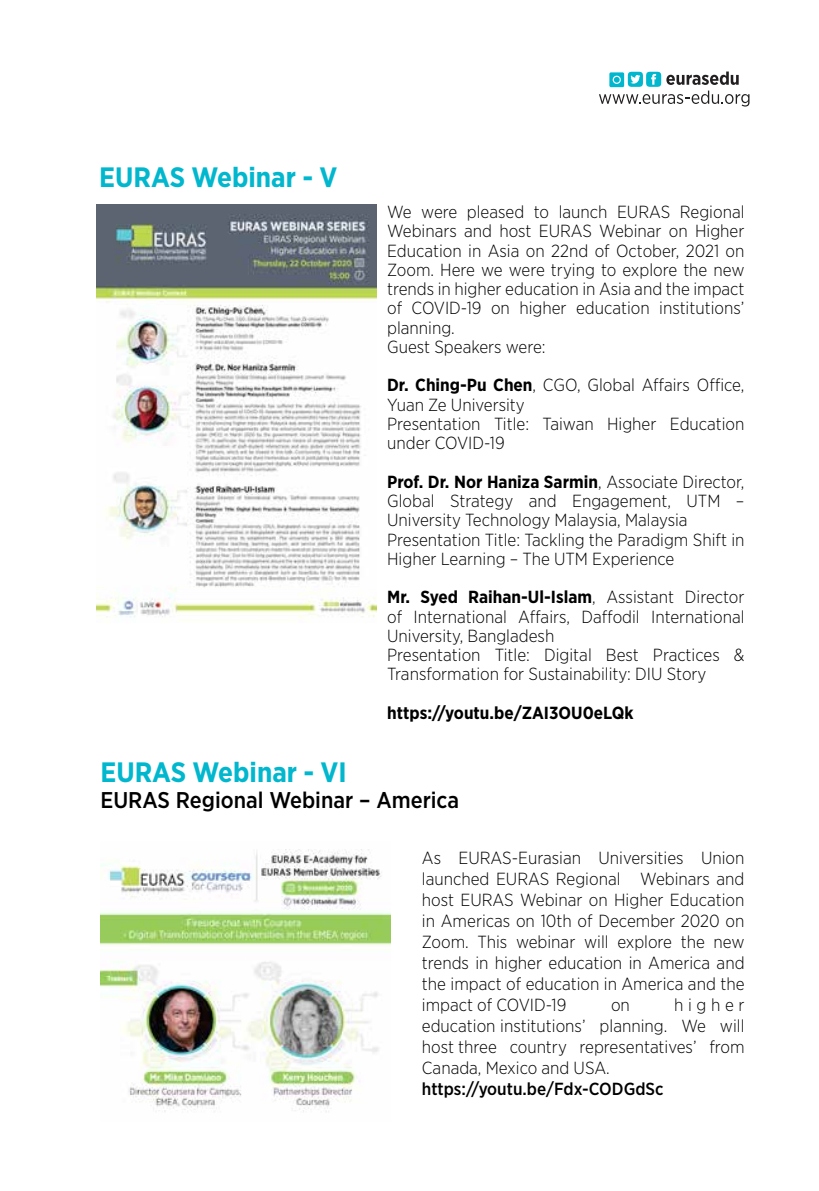
<style>
.page{position:relative;width:819px;height:1191px;background:#fff}
.page>*{position:absolute;margin:0;border:0;box-sizing:border-box;transform-origin:0 0}
.t1{font:700 28px "Gotham Narrow";color:#00b7ce}
.t2{font:500 22.75px "Gotham Narrow";color:#000}
.t3{font:300 17.5px/19.2px "Gotham Narrow";color:#000}
.t4{font:500 17.5px "Gotham Narrow";color:#000}
.t5{font:700 17.5px "Gotham Narrow";color:#000}
.s1{font-weight:700}
</style>
<div class="page">
<svg style="left:599px;top:72px;width:150px;height:35px"></svg>
<img style="left:97px;top:204px;width:279px;height:414px">
<img style="left:100px;top:849px;width:290px;height:263px">
<h1 class="t1" style="left:99px;top:159px;width:240px">EURAS Webinar - V</h1>
<p class="t3" style="left:387px;top:202px;width:359px">We were pleased to launch EURAS Regional Webinars and host EURAS Webinar on Higher Education in Asia on 22nd of October, 2021 on Zoom. Here we were trying to explore the new trends in higher education in Asia and the impact of COVID-19 on higher education institutions’ planning.<br>Guest Speakers were:</p>
<p class="t3" style="left:387px;top:375px;width:359px"><span class="s1">Dr. Ching-Pu Chen</span>, CGO, Global Affairs Office,<br>Yuan Ze University<br>Presentation Title: Taiwan Higher Education under COVID-19</p>
<p class="t3" style="left:387px;top:471px;width:359px"><span class="s1">Prof. Dr. Nor Haniza Sarmin</span>, Associate Director, Global Strategy and Engagement, UTM – University Technology Malaysia, Malaysia Presentation Title: Tackling the Paradigm Shift in Higher Learning – The UTM Experience</p>
<p class="t3" style="left:387px;top:587px;width:359px"><span class="s1">Mr. Syed Raihan-Ul-Islam</span>, Assistant Director of International Affairs, Daffodil International University, Bangladesh<br>Presentation Title: Digital Best Practices &amp; Transformation for Sustainability: DIU Story</p>
<p class="t5" style="left:387px;top:701px;width:248px">https://youtu.be/ZAI3OU0eLQk</p>
<h1 class="t1" style="left:100px;top:754px;width:248px">EURAS Webinar - VI</h1>
<h2 class="t2" style="left:100px;top:785px;width:360px">EURAS Regional Webinar – America</h2>
<p class="t3" style="left:422px;top:847px;width:324px;line-height:21px;text-align:justify">As EURAS-Eurasian Universities Union launched EURAS Regional Webinars and host EURAS Webinar on Higher Education in Americas on 10th of December 2020 on Zoom. This webinar will explore the new trends in higher education in America and the impact of education in America and the impact of COVID-19</p>
<p class="t3" style="left:422px;top:994px;width:324px;line-height:21px;text-align:justify;text-indent:252px">higher education institutions’ planning. We will host three country representatives’ from Canada, Mexico and USA.</p>
<p class="t4" style="left:422px;top:1077px;width:243px">https://youtu.be/Fdx-CODGdSc</p>
<p class="t3" style="left:611px;top:994px;width:20px">on</p>
</div>
